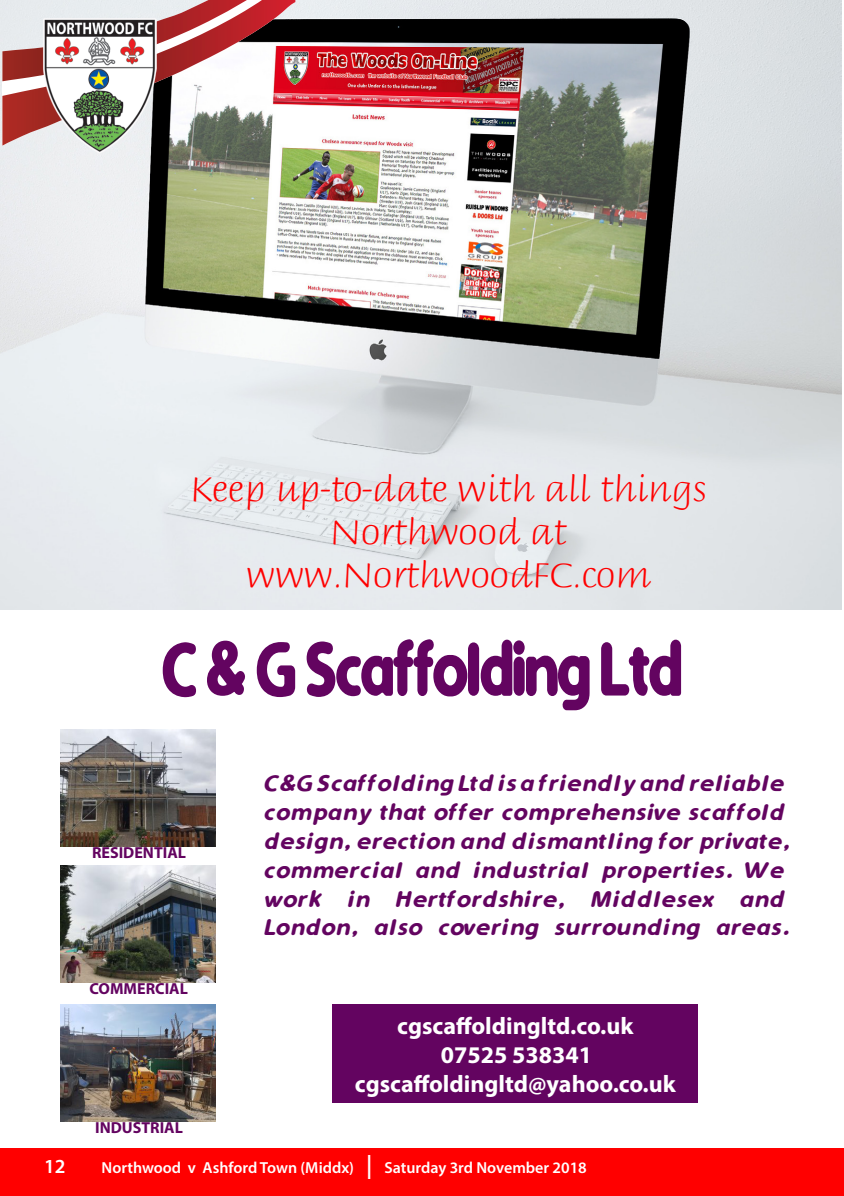
<style>
.page{position:relative;width:844px;height:1196px;background:#fff}
.page>*{position:absolute;margin:0;border:0;box-sizing:border-box;transform-origin:0 0}
.head1{font:700 78px "Simply Rounded";letter-spacing:-.045em;color:#630460;scale:.77 1}
.t1{font:36px/43.2px "Briem Script";color:#f00;text-align:center}
.t2{font:italic 24px/28.8px "Simply Rounded";color:#630460}
.t3{font:700 24px "Myriad Pro";color:#fff}
.t4{font:600 20px "Myriad Pro";color:#fff}
.t5{font:600 16px "Myriad Pro";color:#fff}
.t6{font:700 16px "Myriad Pro";color:#630460}
.s1{font-size:24px}
</style>
<div class="page">
<div style="left:0;top:1148px;width:844px;height:47px;background:#f00"></div>
<img style="left:0;top:0;width:841px;height:609px">
<svg style="left:2px;top:146px;width:293px;height:8px;background:#92988c"></svg>
<svg style="left:2px;top:0;width:293px;height:146px"></svg>
<img style="left:43px;top:81px;width:114px;height:72px">
<img style="left:61px;top:729px;width:155px;height:117px">
<img style="left:61px;top:865px;width:155px;height:117px">
<img style="left:61px;top:1004px;width:155px;height:116px">
<div style="left:332px;top:1004px;width:366px;height:98px;background:#630460"></div>
<svg style="left:0;top:0;width:293px;height:81px"></svg>
<p class="t1" style="left:191px;top:469px;width:518px">Keep up-to-date with all things<br>Northwood at</p>
<p class="t1" style="left:246px;top:556px;width:406px">www.NorthwoodFC.com</p>
<p class="head1" style="left:161px;top:627px;width:680px">C &amp; G Scaffolding Ltd</p>
<p class="t6" style="left:92px;top:842px;width:95px">RESIDENTIAL</p>
<p class="t6" style="left:90px;top:978px;width:100px">COMMERCIAL</p>
<p class="t6" style="left:95px;top:1117px;width:89px">INDUSTRIAL</p>
<p class="t2" style="left:263px;top:769px;width:529px">C&amp;G Scaffolding Ltd is a friendly and reliable company that offer comprehensive scaffold design, erection and dismantling for private, commercial and industrial properties. We work in Hertfordshire, Middlesex and London, also covering surrounding areas.</p>
<p class="t3" style="left:397px;top:1010px;width:238px">cgscaffoldingltd.co.uk</p>
<p class="t3" style="left:441px;top:1038px;width:153px">07525 538341</p>
<p class="t3" style="left:355px;top:1067px;width:322px">cgscaffoldingltd@yahoo.co.uk</p>
<p class="t4" style="left:44px;top:1153px;width:23px">12</p>
<p class="t5" style="left:102px;top:1157px;width:487px">Northwood v Ashford Town (Middx) <span class="s1">|</span> Saturday 3rd November 2018</p>
</div>
